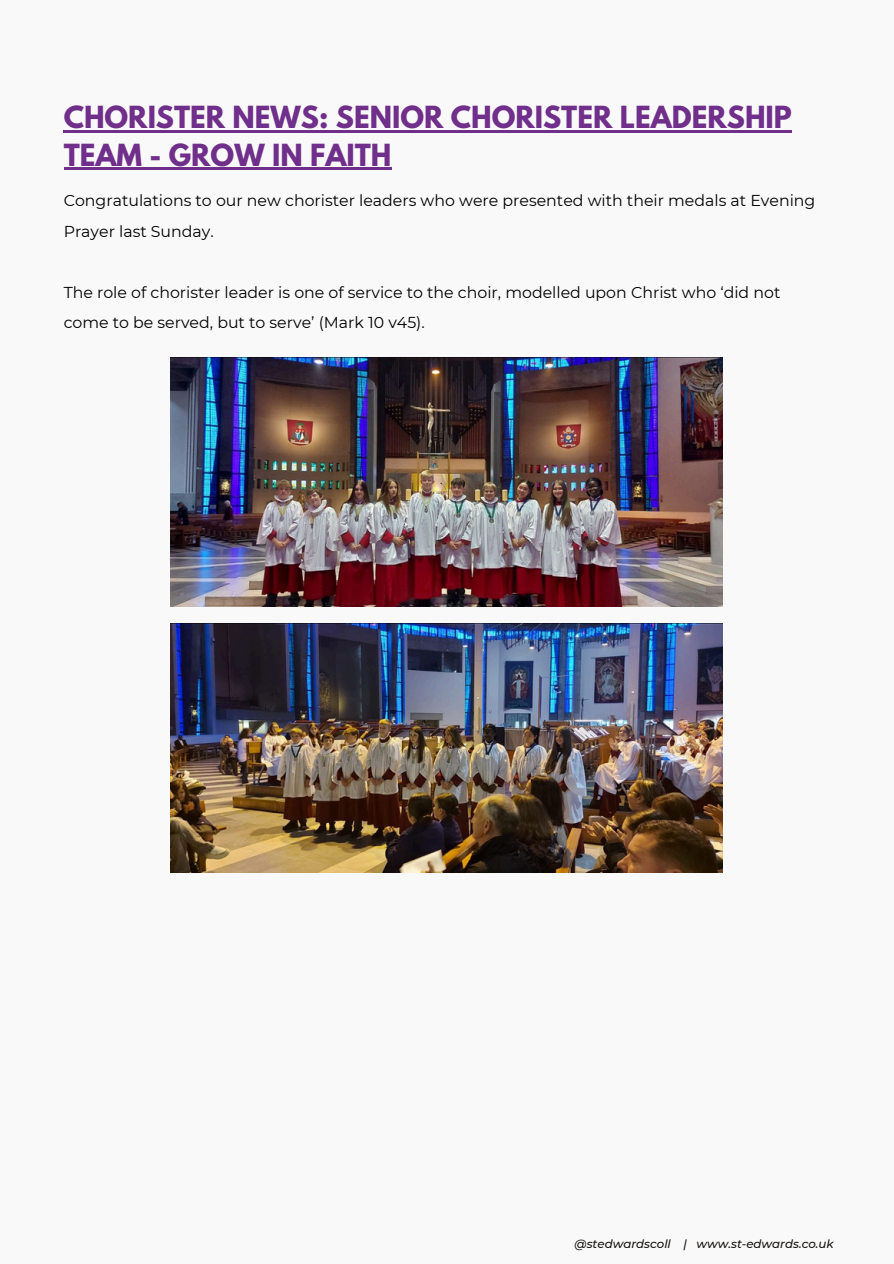
<style>
.page{position:relative;width:894px;height:1264px;background:#fff}
.page>*{position:absolute;margin:0;border:0;box-sizing:border-box;transform-origin:0 0}
.t1{font:700 27px/37.2px "League Spartan";color:#702f8a}
.t2{font:15.75px/30.3px "Montserrat";color:#000}
.t3{font:italic 500 11.7px "Montserrat";color:#171310}
</style>
<div class="page">
<div style="left:0;top:0;width:893px;height:1263px;background:#f9f9f9"></div>
<img style="left:171px;top:357px;width:551px;height:249px">
<img style="left:171px;top:623px;width:551px;height:249px">
<hr style="left:64px;top:131px;width:727px;height:2px;background:#702f8a">
<hr style="left:64px;top:168px;width:327px;height:2px;background:#702f8a">
<p class="t1" style="left:64px;top:102px;width:729px">CHORISTER NEWS: SENIOR CHORISTER LEADERSHIP<br>TEAM - GROW IN FAITH</p>
<p class="t2" style="left:64px;top:186px;width:753px">Congratulations to our new chorister leaders who were presented with their medals at Evening<br>Prayer last Sunday.</p>
<p class="t2" style="left:64px;top:277px;width:718px">The role of chorister leader is one of service to the choir, modelled upon Christ who ‘did not come to be served, but to serve’ (Mark 10 v45).</p>
<h2 class="t3" style="left:574px;top:1236px;width:260px">@stedwardscoll | www.st-edwards.co.uk</h2>
</div>
